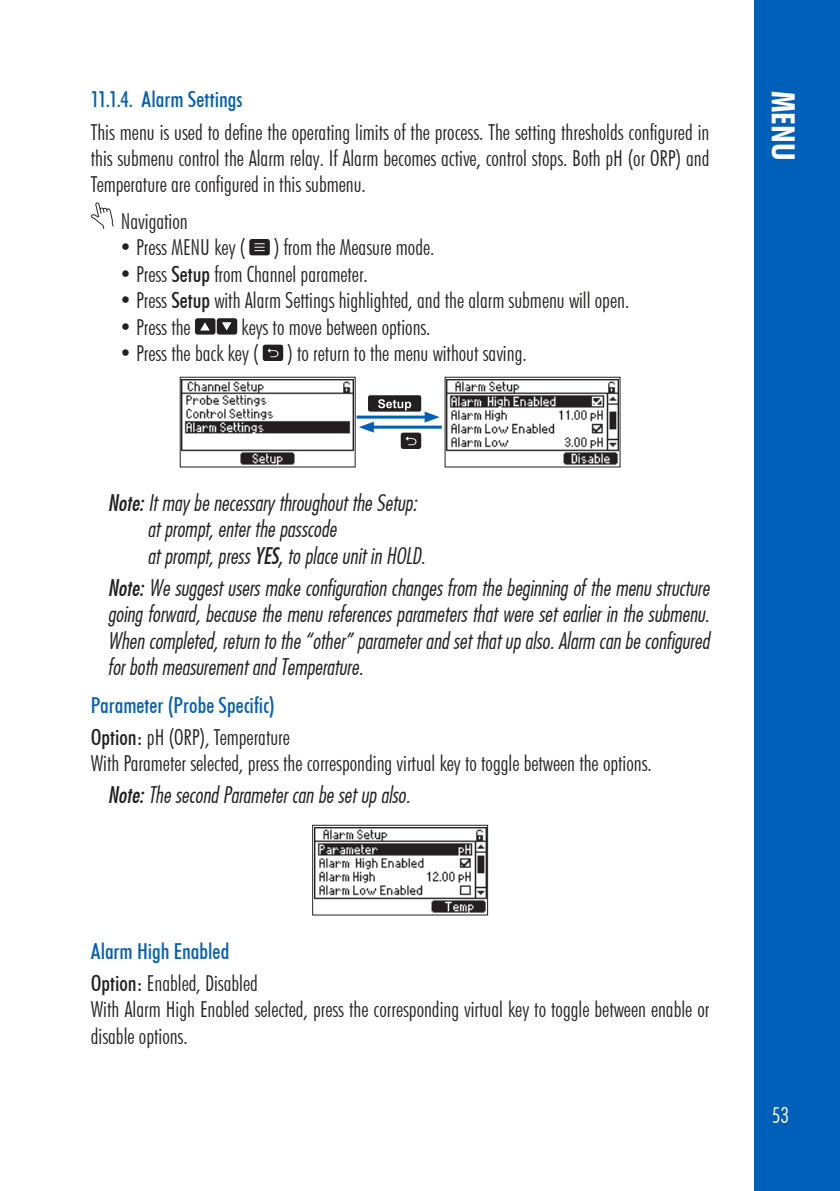
<style>
.page{position:relative;width:840px;height:1191px;background:#fff}
.page>*{position:absolute;margin:0;border:0;box-sizing:border-box;transform-origin:0 0}
.t1{font:700 condensed 32px "Futura BT";color:#fff}
.body_text_MAN{font:300 condensed 22px/26.4px "Futura BT";color:#231f20;text-align:justify}
.body_text_notes_MAN{font:22px/26.4px "Futura Lt Cn BT Italic";color:#231f20;text-align:justify}
.bulleted_list_MAN{font:22px "Futura Lt Cn BT Italic";letter-spacing:.005em;color:#231f20}
.subtitle_level_5_MAN{font:500 condensed 22px "Futura BT";color:#005fb9}
.t2{font:300 condensed 22px "Futura BT";color:#fff}
.s1{font-weight:500}
.s2{font-family:"Futura Md Cn BT Italic"}
</style>
<div class="page">
<div style="left:754px;top:0;width:85px;height:1191px;background:#005fb9"></div>
<svg style="left:91px;top:202px;width:22px;height:27px"></svg>
<svg style="left:249px;top:239px;width:21px;height:16px"></svg>
<svg style="left:195px;top:318px;width:42px;height:16px"></svg>
<svg style="left:262px;top:345px;width:21px;height:16px"></svg>
<img style="left:182px;top:379px;width:171px;height:86px">
<div style="left:180px;top:377px;width:175px;height:90px;border:1px solid #231f20"></div>
<hr style="left:356px;top:415px;width:72px;height:3px;background:#005fb9">
<hr style="left:370px;top:425px;width:71px;height:3px;background:#005fb9">
<svg style="left:358px;top:395px;width:81px;height:54px"></svg>
<img style="left:446px;top:379px;width:172px;height:86px">
<div style="left:444px;top:377px;width:176px;height:90px;border:1px solid #231f20"></div>
<img style="left:314px;top:827px;width:172px;height:86px">
<div style="left:312px;top:824px;width:176px;height:91px;border:1px solid #231f20"></div>
<p class="subtitle_level_5_MAN" style="left:91px;top:86px;width:153px">11.1.4. Alarm Settings</p>
<p class="body_text_MAN" style="left:91px;top:118px;width:619px">This menu is used to define the operating limits of the process. The setting thresholds configured in this submenu control the Alarm relay. If Alarm becomes active, control stops. Both pH (or ORP) and Temperature are configured in this submenu.</p>
<p class="body_text_MAN" style="left:121px;top:208px;width:68px">Navigation</p>
<p class="body_text_MAN" style="left:119px;top:234px;width:127px">• Press MENU key (</p>
<p class="body_text_MAN" style="left:274px;top:234px;width:162px">) from the Measure mode.</p>
<p class="body_text_MAN" style="left:119px;top:260px;width:250px">• Press <span class="s1">Setup</span> from Channel parameter.</p>
<p class="body_text_MAN" style="left:119px;top:287px;width:511px">• Press <span class="s1">Setup</span> with Alarm Settings highlighted, and the alarm submenu will open.</p>
<p class="body_text_MAN" style="left:119px;top:313px;width:73px">• Press the</p>
<p class="body_text_MAN" style="left:241px;top:313px;width:190px">keys to move between options.</p>
<p class="body_text_MAN" style="left:119px;top:340px;width:141px">• Press the back key (</p>
<p class="body_text_MAN" style="left:287px;top:340px;width:240px">) to return to the menu without saving.</p>
<p class="body_text_notes_MAN" style="left:108px;top:489px;width:310px"><span class="s2">Note:</span> It may be necessary throughout the Setup:</p>
<p class="bulleted_list_MAN" style="left:147px;top:515px;width:190px">at prompt, enter the passcode</p>
<p class="bulleted_list_MAN" style="left:147px;top:542px;width:279px">at prompt, press <span class="s2">YES,</span> to place unit in HOLD.</p>
<p class="body_text_notes_MAN" style="left:108px;top:574px;width:602px"><span class="s2">Note:</span> We suggest users make configuration changes from the beginning of the menu structure going forward, because the menu references parameters that were set earlier in the submenu.<br>When completed, return to the “other” parameter and set that up also. Alarm can be configured for both measurement and Temperature.</p>
<p class="subtitle_level_5_MAN" style="left:91px;top:691px;width:185px">Parameter (Probe Specific)</p>
<p class="body_text_MAN" style="left:91px;top:723px;width:200px"><span class="s1">Option:</span> pH (ORP), Temperature</p>
<p class="body_text_MAN" style="left:91px;top:750px;width:562px">With Parameter selected, press the corresponding virtual key to toggle between the options.</p>
<p class="body_text_notes_MAN" style="left:108px;top:781px;width:304px"><span class="s2">Note:</span> The second Parameter can be set up also.</p>
<p class="subtitle_level_5_MAN" style="left:91px;top:937px;width:140px">Alarm High Enabled</p>
<p class="body_text_MAN" style="left:91px;top:969px;width:168px"><span class="s1">Option:</span> Enabled, Disabled</p>
<p class="body_text_MAN" style="left:91px;top:996px;width:619px">With Alarm High Enabled selected, press the corresponding virtual key to toggle between enable or disable options.</p>
<h1 class="t1" style="left:802px;top:91px;width:71px;rotate:90deg">MENU</h1>
<p class="t2" style="left:771px;top:1101px;width:19px">53</p>
</div>
